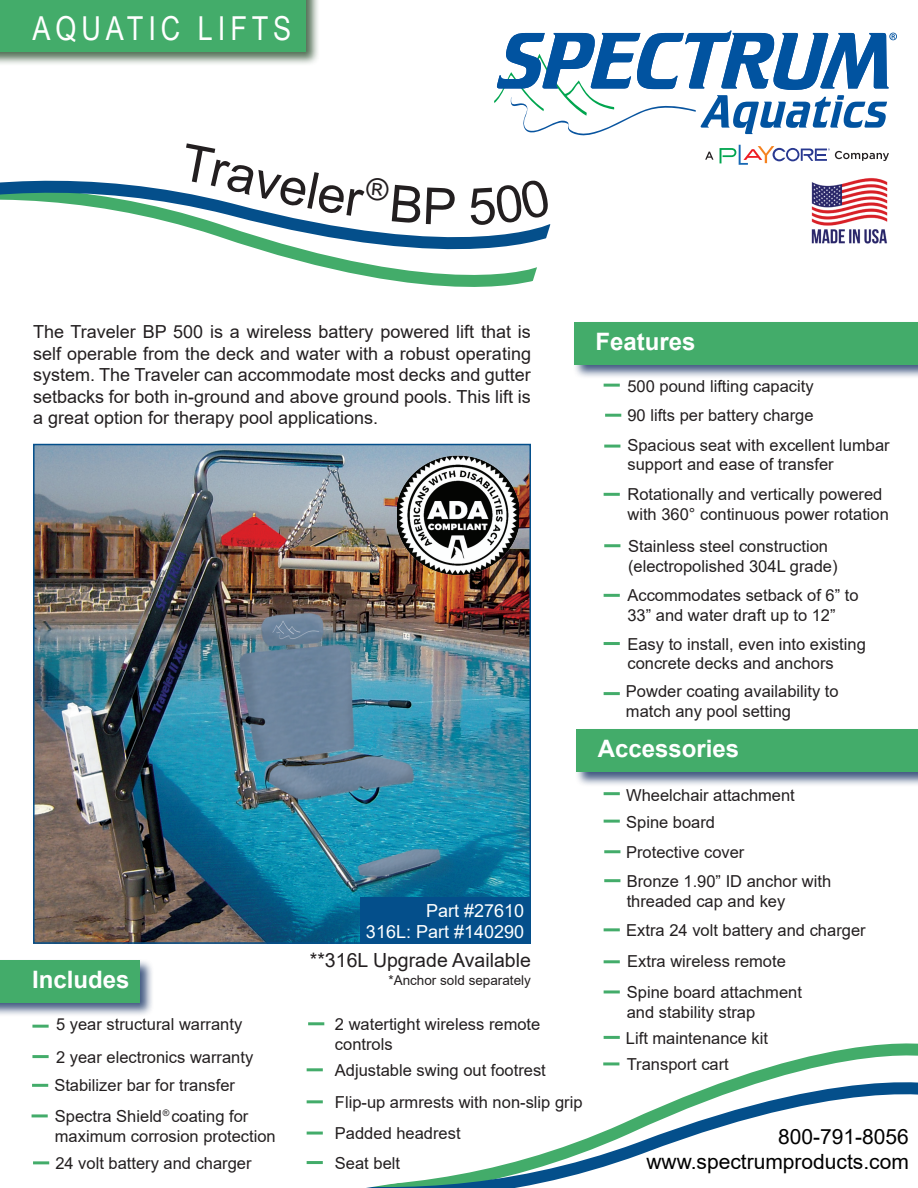
<style>
.page{position:relative;width:918px;height:1188px;background:#fff}
.page>*{position:absolute;margin:0;border:0;box-sizing:border-box;transform-origin:0 0}
.t1{font:33px "Arial Narrow";letter-spacing:.15em;color:#fff}
.t2{font:700 24px "Arial";color:#fff}
.t3{font:21px/25.2px "Arial";color:#000;text-align:right}
.t4{font:19.5px "Arial";color:#231f20}
.t5{font:18px/21.6px "Arial";color:#231f20;text-align:justify}
.t6{font:18px "Arial";color:#fff}
.t7{font:16.5px/19.8px "Arial";color:#231f20}
.t8{font:13.5px "Arial";color:#231f20}
.t9{font:9px "Arial";color:#231f20}
</style>
<div class="page">
<svg style="left:306px;top:1046px;width:612px;height:142px"></svg>
<svg style="left:705px;top:152px;width:9px;height:8px"></svg>
<svg style="left:720px;top:145px;width:169px;height:20px"></svg>
<svg style="left:494px;top:31px;width:403px;height:105px"></svg>
<svg style="left:0;top:180px;width:469px;height:106px"></svg>
<div style="left:572px;top:320px;width:346px;height:60px;background:#052459;opacity:.75"></div>
<div style="left:575px;top:322px;width:343px;height:43px;background:#43ac6a"></div>
<svg style="left:31px;top:1086px;width:401px;height:102px"></svg>
<img style="left:811px;top:178px;width:77px;height:66px">
<div style="left:0;top:0;width:320px;height:66px;background:#1b411f;opacity:.75"></div>
<div style="left:0;top:0;width:305px;height:51px;background:#43ac6a"></div>
<img style="left:36px;top:447px;width:492px;height:494px">
<div style="left:33px;top:444px;width:498px;height:500px;border:2px solid #044f8b"></div>
<img style="left:397px;top:454px;width:122px;height:122px">
<div style="left:360px;top:897px;width:171px;height:47px;background:#044f8b"></div>
<hr style="left:604px;top:792px;width:16px;height:3px;background:#43ac6a">
<hr style="left:604px;top:820px;width:16px;height:3px;background:#43ac6a">
<hr style="left:604px;top:544px;width:16px;height:3px;background:#43ac6a">
<hr style="left:604px;top:384px;width:16px;height:3px;background:#43ac6a">
<hr style="left:605px;top:414px;width:16px;height:3px;background:#43ac6a">
<hr style="left:604px;top:493px;width:16px;height:3px;background:#43ac6a">
<hr style="left:604px;top:445px;width:16px;height:3px;background:#43ac6a">
<hr style="left:604px;top:594px;width:16px;height:3px;background:#43ac6a">
<hr style="left:604px;top:642px;width:16px;height:3px;background:#43ac6a">
<div style="left:575px;top:727px;width:343px;height:60px;background:#052459;opacity:.75"></div>
<div style="left:577px;top:729px;width:341px;height:43px;background:#43ac6a"></div>
<div style="left:0;top:958px;width:154px;height:59px;background:#052459;opacity:.75"></div>
<div style="left:0;top:960px;width:140px;height:43px;background:#43ac6a"></div>
<hr style="left:32px;top:1114px;width:16px;height:3px;background:#43ac6a">
<hr style="left:308px;top:1022px;width:16px;height:3px;background:#43ac6a">
<hr style="left:32px;top:1084px;width:16px;height:3px;background:#43ac6a">
<hr style="left:33px;top:1161px;width:16px;height:3px;background:#43ac6a">
<hr style="left:307px;top:1068px;width:16px;height:3px;background:#43ac6a">
<hr style="left:307px;top:1100px;width:16px;height:3px;background:#43ac6a">
<hr style="left:307px;top:1132px;width:16px;height:3px;background:#43ac6a">
<hr style="left:307px;top:1161px;width:16px;height:3px;background:#43ac6a">
<hr style="left:604px;top:850px;width:16px;height:3px;background:#43ac6a">
<hr style="left:604px;top:879px;width:16px;height:3px;background:#43ac6a">
<hr style="left:604px;top:928px;width:16px;height:3px;background:#43ac6a">
<hr style="left:604px;top:960px;width:16px;height:3px;background:#43ac6a">
<hr style="left:604px;top:990px;width:16px;height:3px;background:#43ac6a">
<hr style="left:604px;top:1036px;width:16px;height:3px;background:#43ac6a">
<hr style="left:32px;top:1025px;width:17px;height:3px;background:#43ac6a">
<hr style="left:32px;top:1055px;width:17px;height:3px;background:#43ac6a">
<hr style="left:604px;top:692px;width:16px;height:3px;background:#43ac6a">
<hr style="left:603px;top:1062px;width:16px;height:3px;background:#43ac6a">
<svg style="left:469px;top:224px;width:82px;height:63px"></svg>
<svg style="left:180px;top:180px;width:275px;height:45px"></svg>
<h1 class="t1" style="left:32px;top:4px;width:260px">AQUATIC LIFTS</h1>
<p class="t5" style="left:33px;top:321px;width:499px">The Traveler BP 500 is a wireless battery powered lift that is self operable from the deck and water with a robust operating system. The Traveler can accommodate most decks and gutter setbacks for both in-ground and above ground pools. This lift is a great option for therapy pool applications.</p>
<h2 class="t2" style="left:596px;top:324px;width:102px">Features</h2>
<p class="t7" style="left:627px;top:371px;width:188px;line-height:30px">500 pound lifting capacity<br>90 lifts per battery charge</p>
<p class="t7" style="left:627px;top:435px;width:264px">Spacious seat with excellent lumbar support and ease of transfer</p>
<p class="t7" style="left:627px;top:484px;width:263px">Rotationally and vertically powered with 360° continuous power rotation</p>
<p class="t7" style="left:628px;top:536px;width:211px">Stainless steel construction (electropolished 304L grade)</p>
<p class="t7" style="left:627px;top:586px;width:233px">Accommodates setback of 6” to<br>33” and water draft up to 12”</p>
<p class="t7" style="left:627px;top:634px;width:240px">Easy to install, even into existing concrete decks and anchors</p>
<p class="t7" style="left:626px;top:681px;width:214px">Powder coating availability to match any pool setting</p>
<h2 class="t2" style="left:598px;top:732px;width:143px">Accessories</h2>
<p class="t7" style="left:626px;top:781px;width:170px;line-height:27px">Wheelchair attachment<br>Spine board</p>
<h2 class="t2" style="left:32px;top:962px;width:99px">Includes</h2>
<p class="t7" style="left:56px;top:1008px;width:199px;line-height:32.8px">5 year structural warranty<br>2 year electronics warranty</p>
<p class="t7" style="left:54px;top:1076px;width:182px">Stabilizer bar for transfer</p>
<p class="t9" style="left:163px;top:1107px;width:8px">®</p>
<p class="t7" style="left:55px;top:1106px;width:222px">Spectra Shield coating for maximum corrosion protection</p>
<p class="t7" style="left:55px;top:1153px;width:198px">24 volt battery and charger</p>
<p class="t6" style="left:426px;top:898px;width:100px">Part #27610</p>
<p class="t6" style="left:366px;top:919px;width:160px">316L: Part #140290</p>
<p class="t4" style="left:310px;top:946px;width:223px">**316L Upgrade Available</p>
<p class="t8" style="left:388px;top:971px;width:144px">*Anchor sold separately</p>
<p class="t7" style="left:335px;top:1014px;width:207px">2 watertight wireless remote controls</p>
<p class="t7" style="left:335px;top:1054px;width:249px;line-height:31.7px">Adjustable swing out footrest<br>Flip-up armrests with non-slip grip<br>Padded headrest</p>
<p class="t7" style="left:335px;top:1153px;width:67px">Seat belt</p>
<p class="t7" style="left:626px;top:842px;width:120px">Protective cover</p>
<p class="t7" style="left:627px;top:871px;width:206px">Bronze 1.90” ID anchor with threaded cap and key</p>
<p class="t7" style="left:626px;top:921px;width:241px">Extra 24 volt battery and charger</p>
<p class="t7" style="left:627px;top:951px;width:160px">Extra wireless remote</p>
<p class="t7" style="left:627px;top:983px;width:177px">Spine board attachment and stability strap</p>
<p class="t7" style="left:626px;top:1028px;width:144px">Lift maintenance kit</p>
<p class="t7" style="left:627px;top:1054px;width:104px">Transport cart</p>
<p class="t3" style="left:646px;top:1124px;width:264px">800-791-8056 www.spectrumproducts.com</p>
</div>
